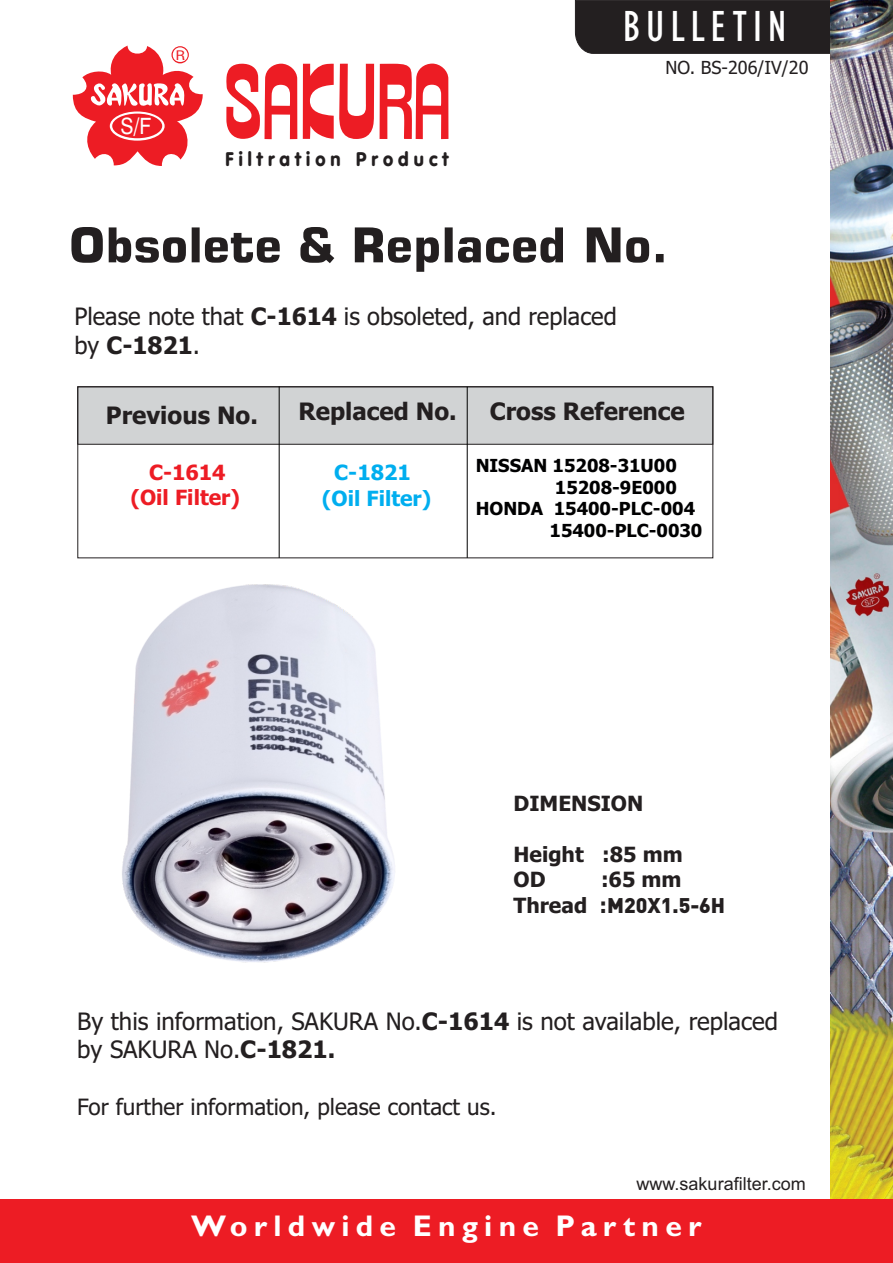
<style>
.page{position:relative;width:893px;height:1263px;background:#fff}
.page>*{position:absolute;margin:0;border:0;box-sizing:border-box;transform-origin:0 0}
.t1{font:condensed 45px "Gill Sans";letter-spacing:.135em;color:#fff}
.t2{font:700 30px "Gill Sans";letter-spacing:.21em;color:#fff}
.t3{font:24px/29px "Tahoma";color:#231f20}
.t4{font:700 24px "Tahoma";color:#231f20}
.t5{font:22.5px "Tahoma";color:#231f20}
.t6{font:22.5px "Swiss 721 BT";color:#fff;scale:.9 1}
.t7{font:700 21px/25.3px "Tahoma";color:#231f20}
.t8{font:700 21px/25.3px "Tahoma";color:#ed1c24;text-align:center}
.t9{font:700 21px/25.3px "Tahoma";color:#00aeef;text-align:center}
.t10{font:900 21px "DIN Pro";color:#231f20}
.t11{font:900 19.5px "VAG Rounded";color:#231f20;scale:.94 1}
.t12{font:700 18px "Tahoma";color:#000001}
.t13{font:18px "Arial";color:#231f20}
.t14{font:18px "Tahoma";color:#231f20}
.t15{font:condensed 12.75px "Swiss 721 BT";color:#ed1c24;scale:1.28 1}
.s1{font-weight:700}
.s2{font-family:"Tahoma";font-weight:700}
</style>
<div class="page">
<div style="left:575px;top:0;width:256px;height:54px;background:#231f20"></div>
<img style="left:831px;top:0;width:62px;height:1199px">
<svg style="left:73px;top:46px;width:130px;height:120px"></svg>
<svg style="left:226px;top:63px;width:71px;height:76px"></svg>
<svg style="left:303px;top:64px;width:145px;height:75px"></svg>
<div style="left:0;top:1199px;width:893px;height:64px;background:#ed1c24"></div>
<svg style="left:77px;top:386px;width:636px;height:59px;background:#c9cacb"></svg>
<svg style="left:71px;top:227px;width:593px;height:45px"></svg>
<hr style="left:467px;top:387px;width:1px;height:171px;background:#000">
<hr style="left:279px;top:386px;width:1px;height:172px;background:#000">
<img style="left:122px;top:584px;width:273px;height:379px">
<p class="t6" style="left:120px;top:117px;width:36px">S/F</p>
<p class="t15" style="left:176px;top:50px;width:9px">R</p>
<p class="t11" style="left:226px;top:151px;width:239px">F i l t r a t i o n P r o d u c t</p>
<h1 class="t1" style="left:623px;top:10px;width:165px">BULLETIN</h1>
<p class="t14" style="left:665px;top:60px;width:145px">NO. BS-206/IV/20</p>
<p class="t3" style="left:74px;top:304px;width:544px">Please note that <span class="s1">C-1614</span> is obsoleted, and replaced by <span class="s1">C-1821</span>.</p>
<p class="t4" style="left:106px;top:405px;width:153px">Previous No.</p>
<p class="t4" style="left:299px;top:402px;width:160px">Replaced No.</p>
<p class="t4" style="left:490px;top:402px;width:197px">Cross Reference</p>
<p class="t8" style="left:131px;top:461px;width:111px">C-1614 (Oil Filter)</p>
<p class="t9" style="left:322px;top:462px;width:111px">C-1821 (Oil Filter)</p>
<p class="t12" style="left:476px;top:458px;width:203px">NISSAN 15208-31U00</p>
<p class="t12" style="left:555px;top:480px;width:124px">15208-9E000</p>
<p class="t12" style="left:476px;top:501px;width:221px">HONDA 15400-PLC-004</p>
<p class="t12" style="left:550px;top:523px;width:154px">15400-PLC-0030</p>
<p class="t7" style="left:514px;top:792px;width:131px">DIMENSION</p>
<p class="t7" style="left:514px;top:843px;width:171px">Height :85 mm<br>OD</p>
<p class="t7" style="left:601px;top:868px;width:82px">:65 mm</p>
<p class="t10" style="left:514px;top:897px;width:213px"><span class="s2">Thread :</span>M20X1.5-6H</p>
<p class="t3" style="left:77px;top:1008px;width:702px">By this information, SAKURA No.<span class="s1">C-1614</span> is not available, replaced by SAKURA No.<span class="s1">C-1821.</span></p>
<p class="t5" style="left:77px;top:1098px;width:421px">For further information, please contact us.</p>
<p class="t13" style="left:637px;top:1176px;width:171px">www.sakurafilter.com</p>
<p class="t2" style="left:191px;top:1215px;width:512px">Worldwide Engine Partner</p>
</div>
